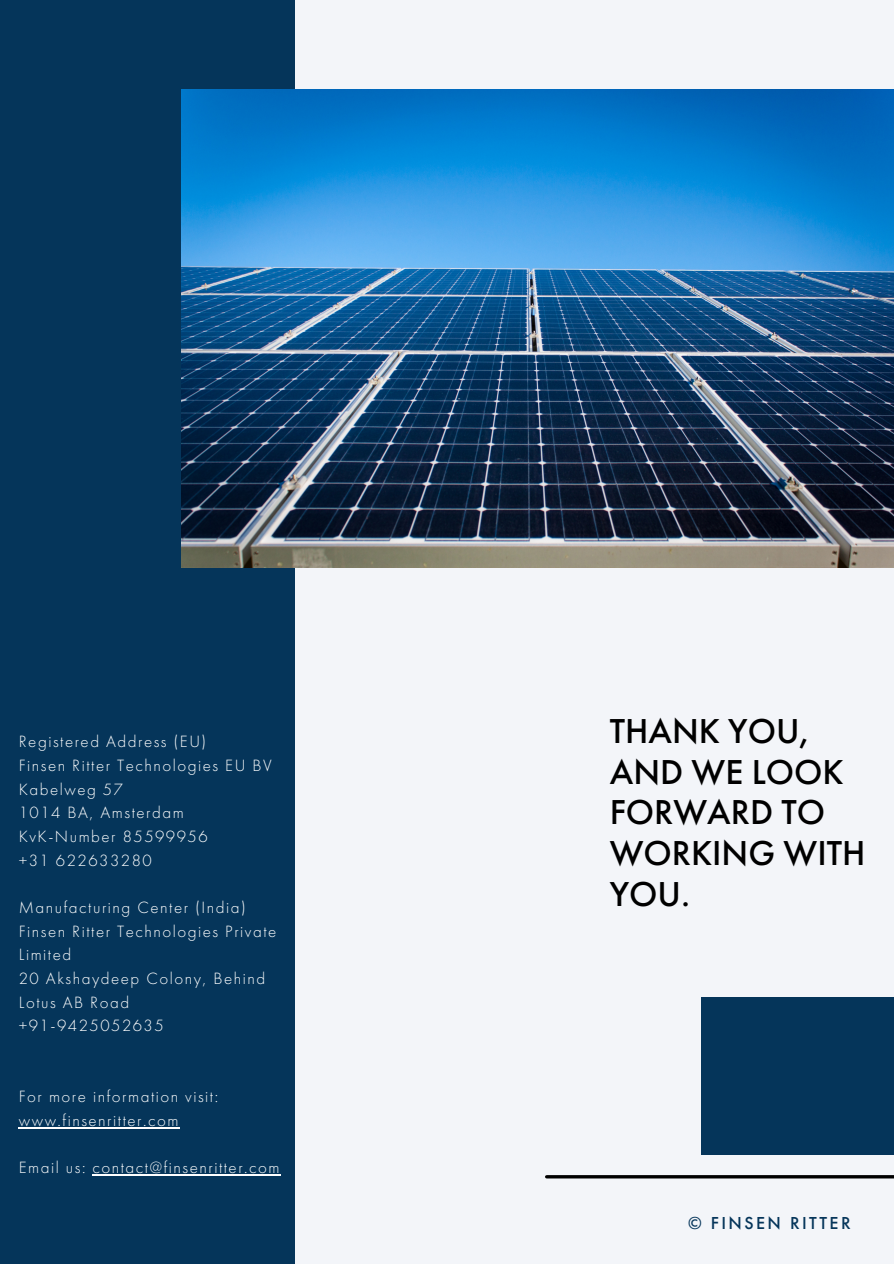
<style>
.page{position:relative;width:894px;height:1264px;background:#fff}
.page>*{position:absolute;margin:0;border:0;box-sizing:border-box;transform-origin:0 0}
.t1{font:500 35.85px/40.5px "Futura PT";color:#000}
.t2{font:500 18px "Futura PT";letter-spacing:.135em;color:#05355a}
.t3{font:300 16.95px/23.7px "Futura PT";letter-spacing:.09em;color:#fff}
</style>
<div class="page">
<div style="left:0;top:0;width:893px;height:1263px;background:#f3f5f9"></div>
<div style="left:0;top:0;width:295px;height:1263px;background:#05355a"></div>
<div style="left:701px;top:996px;width:192px;height:158px;background:#05355a"></div>
<hr style="left:546px;top:1175px;width:347px;height:3px;background:#000">
<img style="left:181px;top:89px;width:712px;height:478px">
<hr style="left:19px;top:1126px;width:161px;height:2px;background:#fff">
<hr style="left:92px;top:1174px;width:189px;height:1px;background:#fff">
<p class="t3" style="left:19px;top:729px;width:189px">Registered Address (EU)</p>
<p class="t3" style="left:19px;top:753px;width:254px">Finsen Ritter Technologies EU BV</p>
<p class="t3" style="left:19px;top:777px;width:106px">Kabelweg 57</p>
<p class="t3" style="left:19px;top:800px;width:166px">1014 BA, Amsterdam</p>
<p class="t3" style="left:19px;top:824px;width:190px">KvK-Number 85599956</p>
<p class="t3" style="left:19px;top:848px;width:134px">+31 622633280</p>
<p class="t3" style="left:19px;top:895px;width:228px">Manufacturing Center (India)</p>
<p class="t3" style="left:19px;top:918px;width:259px">Finsen Ritter Technologies Private<br>Limited</p>
<p class="t3" style="left:19px;top:966px;width:248px">20 Akshaydeep Colony, Behind<br>Lotus AB Road</p>
<p class="t3" style="left:19px;top:1013px;width:146px">+91-9425052635</p>
<p class="t3" style="left:19px;top:1084px;width:201px">For more information visit: www.finsenritter.com</p>
<p class="t3" style="left:19px;top:1155px;width:262px">Email us: contact@finsenritter.com</p>
<p class="t1" style="left:609px;top:710px;width:257px">THANK YOU,<br>AND WE LOOK<br>FORWARD TO<br>WORKING WITH<br>YOU.</p>
<p class="t2" style="left:688px;top:1211px;width:164px">© FINSEN RITTER</p>
</div>
